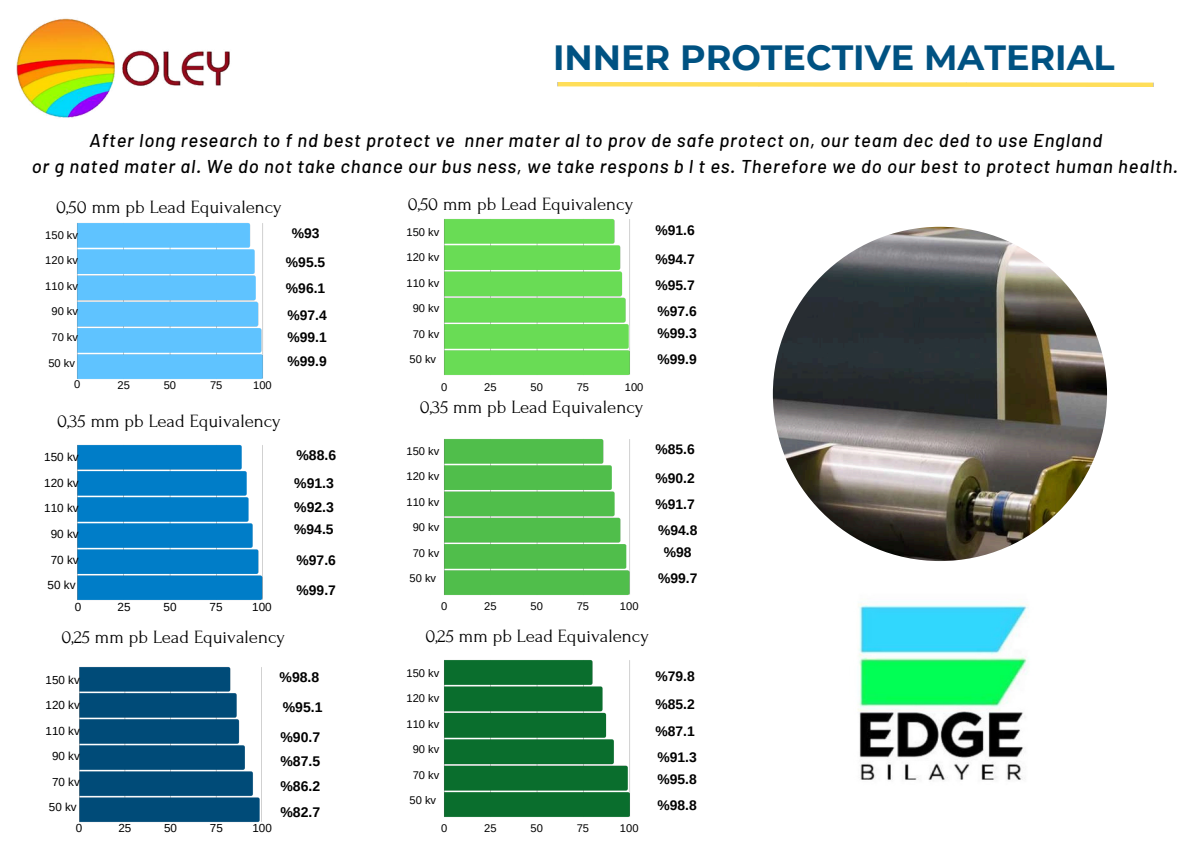
<style>
.page{position:relative;width:1191px;height:843px;background:#fff}
.page>*{position:absolute;margin:0;border:0;box-sizing:border-box;transform-origin:0 0}
.t1{font:700 35px "Montserrat";color:#005282}
.t2{font:18.8px "Forum";color:#000}
.t3{font:italic 500 18.5px "Barlow";letter-spacing:.045em;color:#000}
.t4{font:700 14px/23.2px "Arimo";color:#000}
.t5{font:700 13.9px/26.2px "Arimo";color:#000}
.t6{font:11.7px/25.5px "Arimo";color:#000;text-align:center}
.t7{font:11.1px "Arimo";color:#000}
</style>
<div class="page">
<img style="left:77px;top:223px;width:186px;height:156px">
<img style="left:79px;top:667px;width:183px;height:155px">
<img style="left:77px;top:444px;width:186px;height:157px">
<img style="left:444px;top:219px;width:186px;height:156px">
<img style="left:444px;top:439px;width:186px;height:156px">
<img style="left:444px;top:660px;width:186px;height:157px">
<img style="left:772px;top:227px;width:334px;height:334px;border-radius:50%">
<img style="left:16px;top:18px;width:214px;height:100px">
<img style="left:858px;top:601px;width:171px;height:180px">
<hr style="left:557px;top:83px;width:597px;height:3px;background:#ffde59">
<p class="t1" style="left:553px;top:36px;width:563px">INNER PROTECTIVE MATERIAL</p>
<h4 class="t3" style="left:90px;top:128px;width:1013px">After long research to f nd best protect ve nner mater al to prov de safe protect on, our team dec ded to use England</h4>
<h4 class="t3" style="left:32px;top:154px;width:1147px">or g nated mater al. We do not take chance our bus ness, we take respons b l t es. Therefore we do our best to protect human health.</h4>
<p class="t2" style="left:56px;top:197px;width:227px">0,50 mm pb Lead Equivalency</p>
<h1 class="t7" style="left:45px;top:229px;width:34px">150 kv</h1>
<h1 class="t7" style="left:45px;top:254px;width:34px">120 kv</h1>
<h1 class="t7" style="left:45px;top:280px;width:34px">110 kv</h1>
<h1 class="t7" style="left:51px;top:305px;width:28px">90 kv</h1>
<h1 class="t7" style="left:51px;top:331px;width:28px">70 kv</h1>
<h1 class="t7" style="left:48px;top:356px;width:28px">50 kv</h1>
<p class="t7" style="left:74px;top:378px;width:8px">0</p>
<p class="t7" style="left:117px;top:378px;width:14px">25</p>
<h2 class="t7" style="left:164px;top:378px;width:14px">50</h2>
<h2 class="t7" style="left:210px;top:378px;width:14px">75</h2>
<h3 class="t7" style="left:253px;top:378px;width:20px">100</h3>
<p class="t5" style="left:286px;top:218px;width:41px;line-height:29.2px;text-align:center">%93 %95.5</p>
<p class="t5" style="left:286px;top:275px;width:41px">%96.1</p>
<p class="t5" style="left:287px;top:304px;width:41px;line-height:22.5px">%97.4 %99.1</p>
<p class="t5" style="left:287px;top:348px;width:41px">%99.9</p>
<p class="t2" style="left:57px;top:411px;width:225px">0,35 mm pb Lead Equivalency</p>
<h4 class="t6" style="left:44px;top:444px;width:36px">150 kv<br>120 kv<br>110 kv<br>90 kv<br>70 kv<br>50 kv</h4>
<h4 class="t6" style="left:75px;top:593px;width:8px">0</h4>
<h3 class="t6" style="left:117px;top:594px;width:15px">25</h3>
<p class="t6" style="left:163px;top:594px;width:15px">50</p>
<p class="t6" style="left:209px;top:594px;width:15px">75</p>
<p class="t6" style="left:252px;top:594px;width:21px">100</p>
<h4 class="t2" style="left:61px;top:626px;width:225px">0,25 mm pb Lead Equivalency</h4>
<p class="t4" style="left:296px;top:443px;width:41px">%88.6</p>
<p class="t4" style="left:294px;top:472px;width:41px">%91.3 %92.3</p>
<p class="t5" style="left:294px;top:516px;width:41px">%94.5</p>
<h4 class="t5" style="left:296px;top:545px;width:41px;line-height:29.2px">%97.6 %99.7</h4>
<p class="t6" style="left:46px;top:666px;width:36px">150 kv<br>120 kv<br>110 kv<br>90 kv<br>70 kv<br>50 kv</p>
<p class="t6" style="left:76px;top:815px;width:8px">0</p>
<p class="t6" style="left:118px;top:815px;width:14px">25</p>
<p class="t6" style="left:164px;top:815px;width:14px">50</p>
<p class="t6" style="left:210px;top:815px;width:14px">75</p>
<p class="t6" style="left:252px;top:815px;width:21px">100</p>
<p class="t4" style="left:279px;top:665px;width:41px">%98.8</p>
<p class="t4" style="left:283px;top:695px;width:41px">%95.1</p>
<p class="t4" style="left:280px;top:724px;width:41px;line-height:24px">%90.7 %87.5</p>
<p class="t4" style="left:280px;top:773px;width:41px;line-height:26.2px">%86.2 %82.7</p>
<h4 class="t2" style="left:407px;top:193px;width:227px">0,50 mm pb Lead Equivalency</h4>
<p class="t7" style="left:406px;top:225px;width:34px">150 kv</p>
<p class="t7" style="left:406px;top:251px;width:34px">120 kv</p>
<p class="t7" style="left:406px;top:276px;width:34px">110 kv</p>
<p class="t7" style="left:412px;top:302px;width:28px">90 kv</p>
<p class="t7" style="left:412px;top:327px;width:28px">70 kv</p>
<p class="t7" style="left:409px;top:353px;width:28px">50 kv</p>
<p class="t7" style="left:624px;top:380px;width:20px">100</p>
<p class="t2" style="left:420px;top:397px;width:225px">0,35 mm pb Lead Equivalency</p>
<p class="t7" style="left:484px;top:380px;width:14px">25</p>
<h3 class="t7" style="left:530px;top:380px;width:14px">50</h3>
<p class="t7" style="left:576px;top:380px;width:14px">75</p>
<h4 class="t7" style="left:441px;top:381px;width:8px">0</h4>
<p class="t7" style="left:406px;top:444px;width:34px">150 kv</p>
<p class="t7" style="left:406px;top:470px;width:34px">120 kv</p>
<p class="t7" style="left:406px;top:495px;width:34px">110 kv</p>
<p class="t7" style="left:412px;top:521px;width:28px">90 kv</p>
<p class="t7" style="left:412px;top:546px;width:28px">70 kv</p>
<p class="t7" style="left:409px;top:572px;width:28px">50 kv</p>
<h4 class="t7" style="left:441px;top:600px;width:8px">0</h4>
<p class="t7" style="left:484px;top:600px;width:14px">25</p>
<p class="t7" style="left:530px;top:600px;width:14px">50</p>
<p class="t7" style="left:576px;top:600px;width:14px">75</p>
<p class="t7" style="left:620px;top:600px;width:20px">100</p>
<h3 class="t5" style="left:655px;top:217px;width:41px">%91.6</h3>
<h3 class="t5" style="left:655px;top:245px;width:41px">%94.7 %95.7</h3>
<p class="t5" style="left:657px;top:300px;width:41px;line-height:21.8px">%97.6 %99.3</p>
<p class="t5" style="left:657px;top:346px;width:41px">%99.9</p>
<p class="t5" style="left:655px;top:436px;width:41px">%85.6</p>
<h4 class="t5" style="left:655px;top:464px;width:41px">%90.2 %91.7</h4>
<h4 class="t5" style="left:658px;top:519px;width:41px;line-height:21.8px;text-align:center">%94.8 %98</h4>
<h4 class="t5" style="left:658px;top:565px;width:41px">%99.7</h4>
<h4 class="t2" style="left:425px;top:625px;width:225px">0,25 mm pb Lead Equivalency</h4>
<p class="t7" style="left:406px;top:666px;width:34px">150 kv</p>
<p class="t7" style="left:406px;top:692px;width:34px">120 kv</p>
<p class="t7" style="left:406px;top:717px;width:34px">110 kv</p>
<p class="t7" style="left:412px;top:743px;width:28px">90 kv</p>
<p class="t7" style="left:412px;top:768px;width:28px">70 kv</p>
<p class="t7" style="left:409px;top:794px;width:28px">50 kv</p>
<p class="t7" style="left:441px;top:821px;width:8px">0</p>
<p class="t7" style="left:484px;top:821px;width:14px">25</p>
<p class="t7" style="left:530px;top:821px;width:14px">50</p>
<p class="t7" style="left:576px;top:821px;width:14px">75</p>
<h4 class="t7" style="left:620px;top:821px;width:20px">100</h4>
<p class="t5" style="left:655px;top:662px;width:41px">%79.8</p>
<p class="t5" style="left:655px;top:691px;width:41px">%85.2 %87.1</p>
<h3 class="t5" style="left:657px;top:745px;width:41px;line-height:21.8px">%91.3 %95.8</h3>
<h3 class="t5" style="left:657px;top:791px;width:41px">%98.8</h3>
</div>
